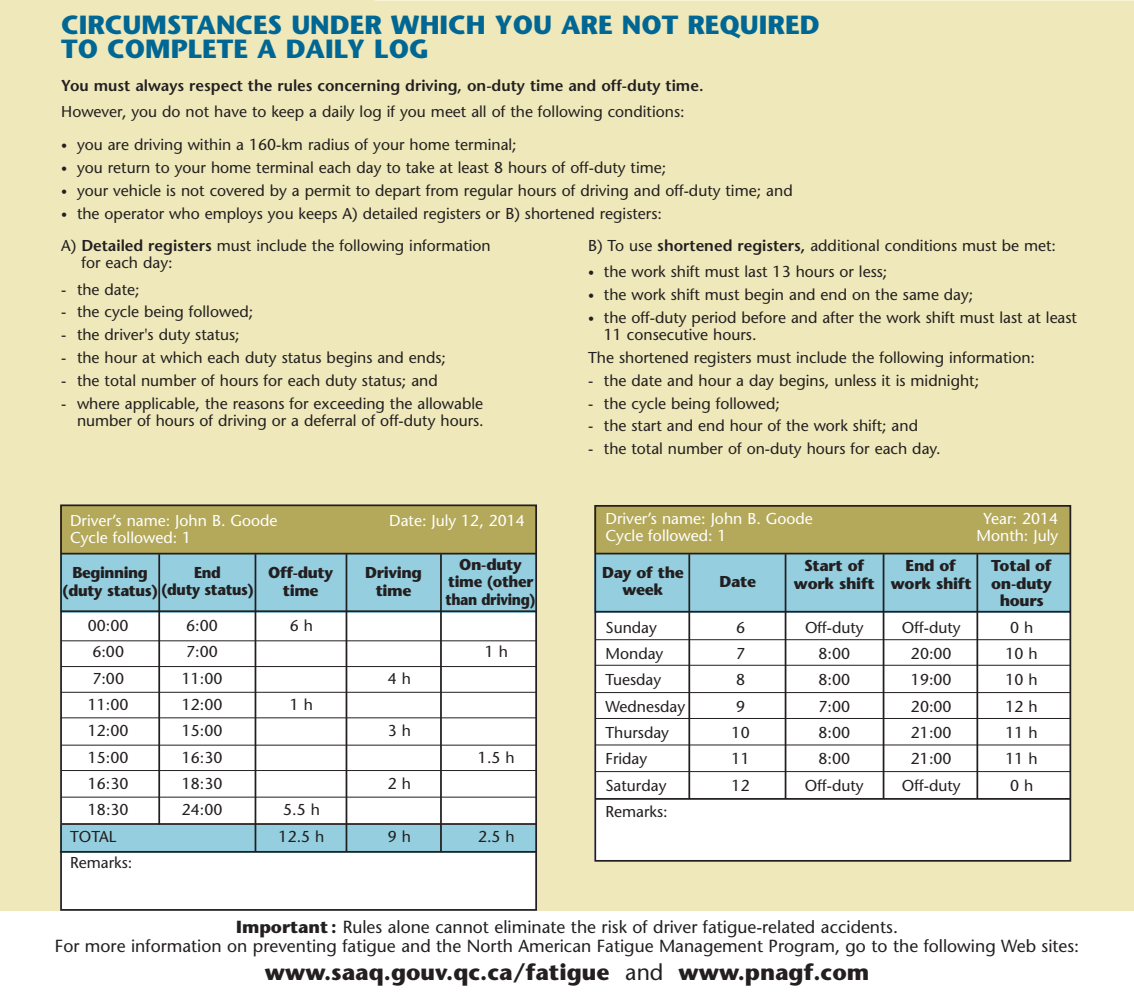
<style>
.page{position:relative;width:1134px;height:1007px;background:#fff}
.page>*{position:absolute;margin:0;border:0;box-sizing:border-box;transform-origin:0 0}
.t1{font:700 26.25px/24.5px "Stone Sans";color:#006794}
.t2{font:700 22.75px "Stone Sans";color:#231f20}
.t3{font:22.75px "Stone Sans";color:#231f20}
.t4{font:17.5px "Stone Sans";color:#231f20}
.t5{font:15.75px/17.5px "Stone Sans";color:#231f20}
.t6{font:700 15.75px/17.5px "Stone Sans";letter-spacing:-.025em;color:#231f20;text-align:center}
.t7{font:15.75px "Stone Sans";color:#fff}
.t8{font:600 15.75px "Stone Sans";color:#231f20}
.t9{font:700 15.75px/17.3px "Stone Sans";letter-spacing:-.025em;color:#231f20;scale:.96 1}
.t10{font:700 15.75px "Stone Sans";letter-spacing:-.025em;color:#231f20;scale:.93 1}
.s1{font-size:12.25px}
.s2{font-weight:600}
.s3{font-weight:700}
</style>
<div class="page">
<div style="left:0;top:0;width:1134px;height:911px;background:#eee8ba"></div>
<hr style="left:376px;top:0;width:758px;height:1px;background:#f7f3d7">
<svg style="left:59px;top:504px;width:1013px;height:407px;background:#d9e0d5"></svg>
<hr style="left:596px;top:771px;width:474px;height:1px;background:#231f20">
<hr style="left:596px;top:744px;width:474px;height:1px;background:#231f20">
<hr style="left:596px;top:718px;width:474px;height:1px;background:#231f20">
<hr style="left:596px;top:692px;width:474px;height:1px;background:#231f20">
<hr style="left:596px;top:665px;width:474px;height:1px;background:#231f20">
<hr style="left:596px;top:639px;width:474px;height:1px;background:#231f20">
<h2 class="t1" style="left:61px;top:15px;width:760px">CIRCUMSTANCES UNDER WHICH YOU ARE NOT REQUIRED<br>TO COMPLETE A DAILY LOG</h2>
<p class="t8" style="left:61px;top:79px;width:644px">You must always respect the rules concerning driving, on-duty time and off-duty time.</p>
<p class="t5" style="left:61px;top:104px;width:625px">However, you do not have to keep a daily log if you meet all of the following conditions:</p>
<p class="t5" style="left:61px;top:138px;width:457px"><span class="s1">•</span> you are driving within a 160-km radius of your home terminal;</p>
<p class="t5" style="left:61px;top:161px;width:607px"><span class="s1">•</span> you return to your home terminal each day to take at least 8 hours of off-duty time;</p>
<p class="t5" style="left:61px;top:183px;width:733px"><span class="s1">•</span> your vehicle is not covered by a permit to depart from regular hours of driving and off-duty time; and</p>
<p class="t5" style="left:61px;top:206px;width:602px"><span class="s1">•</span> the operator who employs you keeps A) detailed registers or B) shortened registers:</p>
<p class="t5" style="left:81px;top:238px;width:411px;text-indent:-20px">A) <span class="s2">Detailed registers</span> must include the following information for each day:</p>
<p class="t5" style="left:61px;top:282px;width:80px">- the date;</p>
<p class="t5" style="left:61px;top:305px;width:193px">- the cycle being followed;</p>
<p class="t5" style="left:61px;top:328px;width:180px">- the driver's duty status;</p>
<p class="t5" style="left:61px;top:350px;width:386px">- the hour at which each duty status begins and ends;</p>
<p class="t5" style="left:61px;top:373px;width:378px">- the total number of hours for each duty status; and</p>
<p class="t5" style="left:61px;top:396px;width:424px;text-align:right">- where applicable, the reasons for exceeding the allowable number of hours of driving or a deferral of off-duty hours.</p>
<p class="t7" style="left:70px;top:514px;width:209px">Driver’s name: John B. Goode</p>
<p class="t7" style="left:389px;top:514px;width:137px">Date: July 12, 2014</p>
<p class="t7" style="left:70px;top:532px;width:123px">Cycle followed: 1</p>
<p class="t9" style="left:62px;top:565px;width:201px;text-indent:10px">Beginning<br>(duty status) (duty status)</p>
<p class="t10" style="left:194px;top:566px;width:30px">End</p>
<p class="t6" style="left:268px;top:565px;width:67px">Off-duty time</p>
<p class="t6" style="left:365px;top:566px;width:58px">Driving time</p>
<p class="t6" style="left:445px;top:557px;width:92px">On-duty time (other than driving)</p>
<p class="t5" style="left:88px;top:618px;width:42px">00:00</p>
<p class="t5" style="left:186px;top:618px;width:33px">6:00</p>
<p class="t5" style="left:290px;top:618px;width:25px">6 h</p>
<p class="t5" style="left:92px;top:645px;width:33px">6:00</p>
<p class="t5" style="left:186px;top:645px;width:33px">7:00</p>
<p class="t5" style="left:485px;top:645px;width:25px">1 h</p>
<p class="t5" style="left:92px;top:671px;width:33px">7:00</p>
<p class="t5" style="left:182px;top:671px;width:42px">11:00</p>
<p class="t5" style="left:388px;top:671px;width:25px">4 h</p>
<p class="t5" style="left:88px;top:697px;width:42px">11:00</p>
<p class="t5" style="left:182px;top:697px;width:42px">12:00</p>
<p class="t5" style="left:290px;top:697px;width:25px">1 h</p>
<p class="t5" style="left:88px;top:724px;width:42px">12:00</p>
<p class="t5" style="left:182px;top:724px;width:42px">15:00</p>
<p class="t5" style="left:388px;top:724px;width:25px">3 h</p>
<p class="t5" style="left:88px;top:750px;width:42px">15:00</p>
<p class="t5" style="left:182px;top:750px;width:42px">16:30</p>
<p class="t5" style="left:478px;top:750px;width:38px">1.5 h</p>
<p class="t5" style="left:88px;top:776px;width:42px">16:30</p>
<p class="t5" style="left:182px;top:776px;width:42px">18:30</p>
<p class="t5" style="left:388px;top:776px;width:25px">2 h</p>
<p class="t5" style="left:88px;top:803px;width:42px">18:30</p>
<p class="t5" style="left:182px;top:803px;width:42px">24:00</p>
<p class="t5" style="left:283px;top:803px;width:38px">5.5 h</p>
<p class="t5" style="left:70px;top:829px;width:48px">TOTAL</p>
<p class="t5" style="left:279px;top:829px;width:47px">12.5 h</p>
<p class="t5" style="left:388px;top:829px;width:25px">9 h</p>
<p class="t5" style="left:478px;top:829px;width:38px">2.5 h</p>
<p class="t5" style="left:70px;top:855px;width:64px">Remarks:</p>
<p class="t5" style="left:588px;top:238px;width:470px">B) To use <span class="s2">shortened registers,</span> additional conditions must be met:</p>
<p class="t5" style="left:588px;top:265px;width:301px"><span class="s1">•</span> the work shift must last 13 hours or less;</p>
<p class="t5" style="left:588px;top:287px;width:387px"><span class="s1">•</span> the work shift must begin and end on the same day;</p>
<p class="t5" style="left:604px;top:310px;width:475px;text-indent:-16px"><span class="s1">•</span> the off-duty period before and after the work shift must last at least<br>11 consecutive hours.</p>
<p class="t5" style="left:588px;top:350px;width:448px">The shortened registers must include the following information:</p>
<p class="t5" style="left:588px;top:373px;width:393px">- the date and hour a day begins, unless it is midnight;</p>
<p class="t5" style="left:588px;top:396px;width:193px">- the cycle being followed;</p>
<p class="t5" style="left:588px;top:419px;width:331px">- the start and end hour of the work shift; and</p>
<p class="t5" style="left:588px;top:442px;width:354px">- the total number of on-duty hours for each day.</p>
<p class="t7" style="left:605px;top:512px;width:209px">Driver’s name: John B. Goode</p>
<p class="t7" style="left:984px;top:512px;width:76px">Year: 2014</p>
<p class="t7" style="left:605px;top:529px;width:123px">Cycle followed: 1</p>
<p class="t7" style="left:976px;top:529px;width:83px">Month: July</p>
<p class="t6" style="left:602px;top:565px;width:83px">Day of the week</p>
<p class="t6" style="left:719px;top:574px;width:38px">Date</p>
<p class="t6" style="left:794px;top:559px;width:82px">Start of work shift</p>
<p class="t6" style="left:891px;top:559px;width:82px">End of work shift</p>
<p class="t6" style="left:991px;top:559px;width:62px">Total of on-duty hours</p>
<p class="t5" style="left:605px;top:620px;width:53px">Sunday</p>
<p class="t5" style="left:736px;top:620px;width:11px">6</p>
<p class="t5" style="left:805px;top:620px;width:60px">Off-duty</p>
<p class="t5" style="left:902px;top:620px;width:60px">Off-duty</p>
<p class="t5" style="left:1010px;top:620px;width:25px">0 h</p>
<p class="t5" style="left:605px;top:646px;width:59px">Monday</p>
<p class="t5" style="left:736px;top:646px;width:11px">7</p>
<p class="t5" style="left:819px;top:646px;width:33px">8:00</p>
<p class="t5" style="left:911px;top:646px;width:42px">20:00</p>
<p class="t5" style="left:1006px;top:646px;width:34px">10 h</p>
<p class="t5" style="left:605px;top:673px;width:57px">Tuesday</p>
<p class="t5" style="left:736px;top:673px;width:11px">8</p>
<p class="t5" style="left:819px;top:673px;width:33px">8:00</p>
<p class="t5" style="left:911px;top:673px;width:42px">19:00</p>
<p class="t5" style="left:1006px;top:673px;width:34px">10 h</p>
<p class="t5" style="left:605px;top:699px;width:81px">Wednesday</p>
<p class="t5" style="left:736px;top:699px;width:11px">9</p>
<p class="t5" style="left:819px;top:699px;width:33px">7:00</p>
<p class="t5" style="left:911px;top:699px;width:42px">20:00</p>
<p class="t5" style="left:1006px;top:699px;width:34px">12 h</p>
<p class="t5" style="left:605px;top:725px;width:65px">Thursday</p>
<p class="t5" style="left:732px;top:725px;width:20px">10</p>
<p class="t5" style="left:819px;top:725px;width:33px">8:00</p>
<p class="t5" style="left:911px;top:725px;width:42px">21:00</p>
<p class="t5" style="left:1006px;top:725px;width:34px">11 h</p>
<p class="t5" style="left:605px;top:751px;width:43px">Friday</p>
<p class="t5" style="left:732px;top:751px;width:20px">11</p>
<p class="t5" style="left:819px;top:751px;width:33px">8:00</p>
<p class="t5" style="left:911px;top:751px;width:42px">21:00</p>
<p class="t5" style="left:1006px;top:751px;width:34px">11 h</p>
<p class="t5" style="left:605px;top:778px;width:63px">Saturday</p>
<p class="t5" style="left:732px;top:778px;width:20px">12</p>
<p class="t5" style="left:805px;top:778px;width:60px">Off-duty</p>
<p class="t5" style="left:902px;top:778px;width:60px">Off-duty</p>
<p class="t5" style="left:1010px;top:778px;width:25px">0 h</p>
<p class="t5" style="left:605px;top:804px;width:64px">Remarks:</p>
<p class="t4" style="left:236px;top:919px;width:663px"><span class="s3">Important :</span> Rules alone cannot eliminate the risk of driver fatigue-related accidents.</p>
<p class="t4" style="left:55px;top:939px;width:1026px">For more information on preventing fatigue and the North American Fatigue Management Program, go to the following Web sites:</p>
<p class="t2" style="left:265px;top:963px;width:346px">www.saaq.gouv.qc.ca/fatigue</p>
<p class="t3" style="left:625px;top:963px;width:40px">and</p>
<p class="t2" style="left:679px;top:963px;width:192px">www.pnagf.com</p>
</div>
